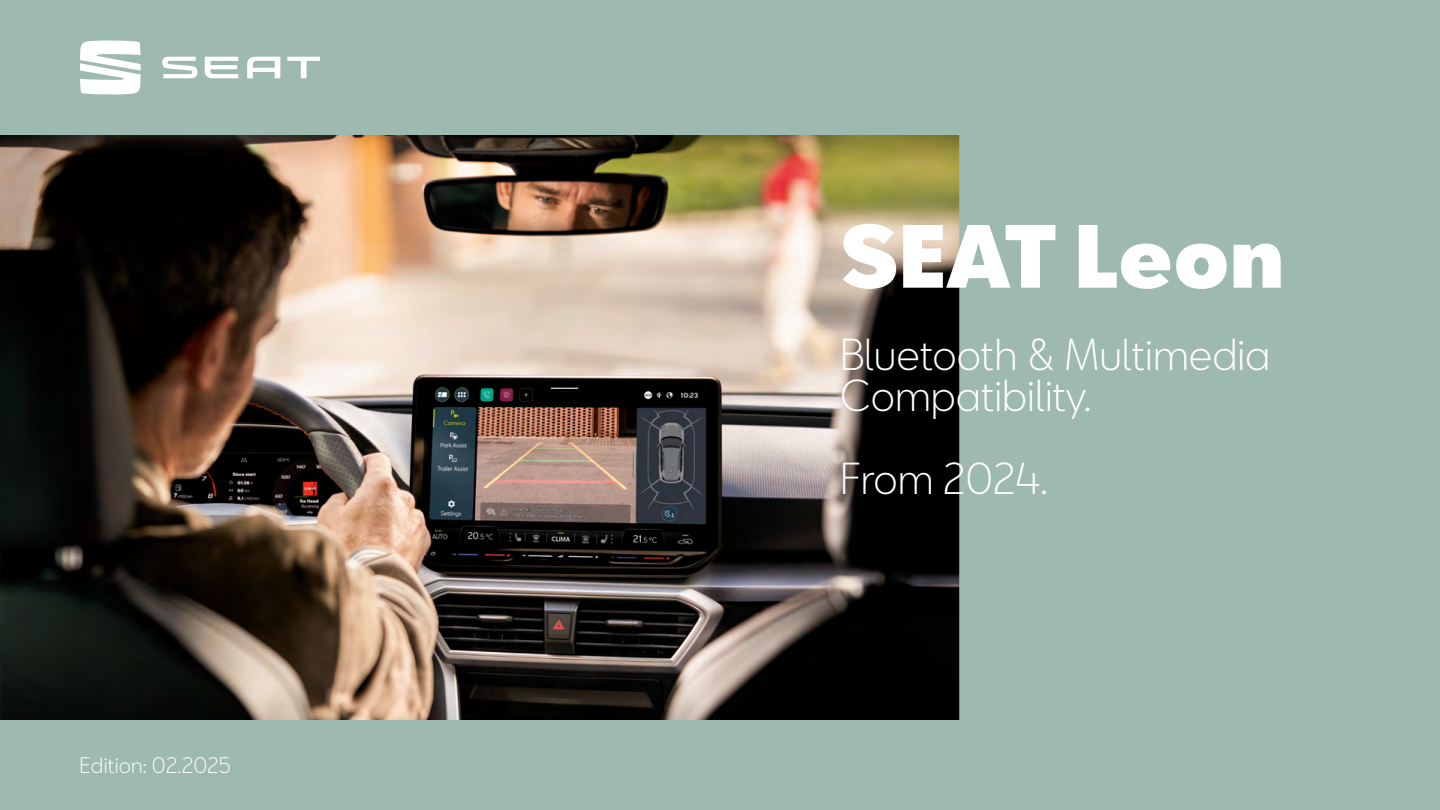
<style>
.page{position:relative;width:1440px;height:810px;background:#9eb9af}
.page>*{position:absolute;margin:0;border:0;box-sizing:border-box;transform-origin:0 0}
.t1{font:900 82.5px "SEATBCN";color:#fff}
.t2{font:300 41.25px/41.2px "SEATBCN";color:#fff}
.t3{font:300 20.62px "SEATBCN";letter-spacing:.01em;color:#fff}
</style>
<div class="page">
<svg style="left:80px;top:40px;width:240px;height:55px"></svg>
<img style="left:0;top:135px;width:959px;height:585px">
<p class="t3" style="left:80px;top:747px;width:153px">Edition: 02.2025</p>
<h1 class="t1" style="left:840px;top:211px;width:446px">SEAT Leon</h1>
<p class="t2" style="left:840px;top:334px;width:432px">Bluetooth &amp; Multimedia<br>Compatibility.</p>
<p class="t2" style="left:840px;top:458px;width:210px">From 2024.</p>
</div>
